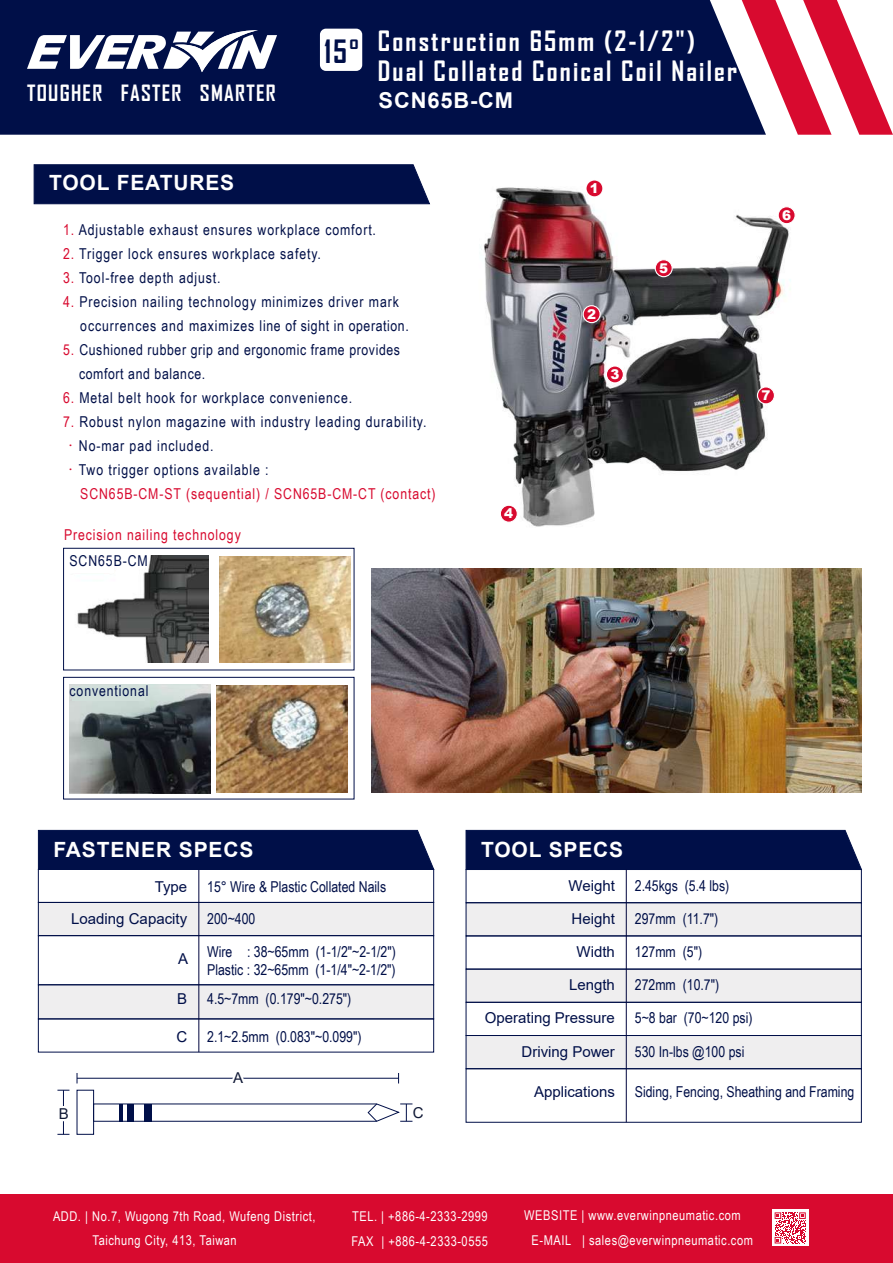
<style>
.page{position:relative;width:893px;height:1263px;background:#fff}
.page>*{position:absolute;margin:0;border:0;box-sizing:border-box;transform-origin:0 0}
.t1{font:700 30.75px "Agency FB";color:#000f48}
.t2{font:700 26.85px/30px "Agency FB";letter-spacing:.08em;color:#fff}
.t3{font:700 21.9px "Arial";letter-spacing:.04em;color:#fff}
.t4{font:700 21.45px "Agency FB";letter-spacing:.06em;color:#fff}
.t5{font:700 21px "Arial";letter-spacing:.04em;color:#fff}
.t6{font:15px/24px "Arial Narrow";letter-spacing:.06em;color:#000f48}
.t7{font:15px/18px "Arial Narrow";color:#000f48}
.t8{font:15px "Arial";color:#000f48}
.t9{font:15px "Arial Narrow";letter-spacing:.06em;color:#d80a2f}
.t10{font:15px/24px "Arial Narrow";letter-spacing:.04em;color:#000f48}
.t11{font:15px "Arial";color:#0f1835}
.t12{font:13.5px/24px "Arial Narrow";letter-spacing:.04em;color:#fff}
.t13{font:900 13.5px "Arial";color:#fff}
.s1{color:#d80a2f}
.s2{font-family:"Adobe Ming Std";font-weight:300;color:#d80a2f}
</style>
<div class="page">
<img style="left:481px;top:187px;width:310px;height:340px">
<div style="left:0;top:0;width:742px;height:135px;background:#000f48"></div>
<div style="left:320px;top:29px;width:42px;height:42px;background:#fff;border-radius:6px"></div>
<svg style="left:27px;top:30px;width:250px;height:42px"></svg>
<div style="left:0;top:1194px;width:893px;height:69px;background:#d80a2f"></div>
<div style="left:772px;top:1209px;width:36px;height:37px;background:#fff"></div>
<svg style="left:775px;top:1212px;width:31px;height:31px"></svg>
<svg style="left:742px;top:0;width:151px;height:135px"></svg>
<div style="left:466px;top:903px;width:395px;height:33px;background:#efeeef"></div>
<div style="left:466px;top:969px;width:395px;height:33px;background:#efeeef"></div>
<div style="left:466px;top:1036px;width:395px;height:33px;background:#efeeef"></div>
<svg style="left:33px;top:164px;width:397px;height:41px;background:#0b1950"></svg>
<div style="left:465px;top:830px;width:397px;height:40px;background:#000f48"></div>
<div style="left:38px;top:902px;width:396px;height:34px;background:#efeeef"></div>
<div style="left:38px;top:985px;width:396px;height:34px;background:#efeeef"></div>
<div style="left:38px;top:902px;width:396px;height:34px;border:1px solid #000f48"></div>
<div style="left:38px;top:935px;width:396px;height:50px;border:1px solid #000f48"></div>
<div style="left:38px;top:984px;width:396px;height:35px;border:1px solid #000f48"></div>
<hr style="left:198px;top:868px;width:1px;height:184px;background:#00053d">
<div style="left:38px;top:830px;width:397px;height:40px;background:#000f48"></div>
<div style="left:466px;top:869px;width:396px;height:34px;border:1px solid #000f48"></div>
<div style="left:466px;top:902px;width:396px;height:34px;border:1px solid #000f48"></div>
<div style="left:466px;top:935px;width:396px;height:34px;border:1px solid #000f48"></div>
<div style="left:466px;top:969px;width:396px;height:34px;border:1px solid #000f48"></div>
<div style="left:466px;top:1068px;width:396px;height:55px;border:1px solid #000f48"></div>
<div style="left:466px;top:1035px;width:396px;height:34px;border:1px solid #000f48"></div>
<hr style="left:626px;top:869px;width:1px;height:253px;background:#00053d">
<div style="left:77px;top:1090px;width:17px;height:45px;border:1px solid #000f48"></div>
<hr style="left:119px;top:1104px;width:4px;height:17px;background:#000f48">
<div style="left:127px;top:1104px;width:6px;height:17px;background:#000f48"></div>
<div style="left:144px;top:1104px;width:8px;height:17px;background:#000f48"></div>
<hr style="left:63px;top:1090px;width:1px;height:44px;background:#000f48">
<svg style="left:57px;top:1134px;width:12px;height:1px"></svg>
<hr style="left:77px;top:1078px;width:322px;height:1px;background:#000f48">
<svg style="left:226px;top:1077px;width:24px;height:2px"></svg>
<svg style="left:63px;top:1106px;width:1px;height:16px"></svg>
<svg style="left:367px;top:1103px;width:46px;height:19px"></svg>
<img style="left:371px;top:568px;width:490px;height:224px">
<img style="left:219px;top:556px;width:132px;height:106px">
<img style="left:216px;top:685px;width:132px;height:107px">
<img style="left:77px;top:556px;width:131px;height:106px">
<img style="left:69px;top:684px;width:141px;height:109px">
<div style="left:63px;top:677px;width:291px;height:122px;border:1px solid #000f48"></div>
<div style="left:63px;top:548px;width:291px;height:122px;border:1px solid #000f48"></div>
<div style="left:69px;top:558px;width:45px;height:15px;background:#fff"></div>
<div style="left:73px;top:686px;width:72px;height:15px;background:#d1dfda"></div>
<svg style="left:585px;top:180px;width:18px;height:17px"></svg>
<svg style="left:606px;top:365px;width:18px;height:18px"></svg>
<svg style="left:500px;top:505px;width:18px;height:18px"></svg>
<svg style="left:655px;top:259px;width:18px;height:18px"></svg>
<svg style="left:778px;top:206px;width:17px;height:18px"></svg>
<svg style="left:757px;top:386px;width:18px;height:18px"></svg>
<svg style="left:583px;top:305px;width:18px;height:18px"></svg>
<h3 class="t4" style="left:27px;top:80px;width:250px">TOUGHER FASTER SMARTER</h3>
<h1 class="t1" style="left:324px;top:32px;width:36px">15°</h1>
<h2 class="t2" style="left:378px;top:25px;width:361px">Construction 65mm (2-1/2")<br>Dual Collated Conical Coil Nailer</h2>
<h3 class="t3" style="left:379px;top:85px;width:136px">SCN65B-CM</h3>
<h3 class="t5" style="left:49px;top:168px;width:187px">TOOL FEATURES</h3>
<p class="t6" style="left:63px;top:217px;width:315px"><span class="s1">1.</span> Adjustable exhaust ensures workplace comfort.</p>
<p class="t6" style="left:63px;top:241px;width:259px"><span class="s1">2.</span> Trigger lock ensures workplace safety.</p>
<p class="t6" style="left:63px;top:265px;width:159px"><span class="s1">3.</span> Tool-free depth adjust.</p>
<p class="t6" style="left:80px;top:289px;width:330px;text-indent:-17px"><span class="s1">4.</span> Precision nailing technology minimizes driver mark occurrences and maximizes line of sight in operation.</p>
<p class="t10" style="left:79px;top:337px;width:322px;text-indent:-16px"><span class="s1">5.</span> Cushioned rubber grip and ergonomic frame provides comfort and balance.</p>
<p class="t6" style="left:63px;top:385px;width:291px"><span class="s1">6.</span> Metal belt hook for workplace convenience.</p>
<p class="t6" style="left:63px;top:409px;width:365px"><span class="s1">7.</span> Robust nylon magazine with industry leading durability.<span class="s2">．</span>No-mar pad included.<br><span class="s2">．</span>Two trigger options available :</p>
<p class="t9" style="left:80px;top:483px;width:357px">SCN65B-CM-ST (sequential) / SCN65B-CM-CT (contact)</p>
<p class="t9" style="left:64px;top:524px;width:178px">Precision nailing technology</p>
<p class="t6" style="left:70px;top:548px;width:80px">SCN65B-CM</p>
<p class="t13" style="left:504px;top:504px;width:10px">4</p>
<p class="t13" style="left:590px;top:179px;width:10px">1</p>
<p class="t13" style="left:587px;top:304px;width:10px">2</p>
<p class="t13" style="left:610px;top:365px;width:10px">3</p>
<p class="t13" style="left:659px;top:258px;width:10px">5</p>
<p class="t13" style="left:782px;top:205px;width:10px">6</p>
<p class="t13" style="left:761px;top:386px;width:10px">7</p>
<p class="t6" style="left:70px;top:678px;width:80px">conventional</p>
<h3 class="t5" style="left:53px;top:834px;width:201px">FASTENER SPECS</h3>
<p class="t8" style="left:155px;top:876px;width:34px">Type</p>
<p class="t7" style="left:207px;top:877px;width:180px">15° Wire &amp; Plastic Collated Nails</p>
<p class="t8" style="left:71px;top:908px;width:117px">Loading Capacity</p>
<p class="t8" style="left:178px;top:948px;width:12px">A</p>
<p class="t8" style="left:177px;top:988px;width:12px">B</p>
<p class="t6" style="left:207px;top:906px;width:50px">200~400</p>
<p class="t7" style="left:207px;top:942px;width:190px">Wire : 38~65mm (1-1/2"~2-1/2")<br>Plastic : 32~65mm (1-1/4"~2-1/2")</p>
<p class="t7" style="left:207px;top:989px;width:146px">4.5~7mm (0.179"~0.275")</p>
<p class="t8" style="left:176px;top:1026px;width:12px">C</p>
<p class="t7" style="left:207px;top:1027px;width:156px">2.1~2.5mm (0.083"~0.099")</p>
<p class="t11" style="left:233px;top:1068px;width:12px">A</p>
<h3 class="t5" style="left:481px;top:834px;width:144px">TOOL SPECS</h3>
<p class="t8" style="left:568px;top:875px;width:48px">Weight</p>
<p class="t7" style="left:635px;top:876px;width:96px">2.45kgs (5.4 lbs)</p>
<p class="t8" style="left:571px;top:908px;width:45px">Height</p>
<p class="t8" style="left:576px;top:941px;width:40px">Width</p>
<p class="t8" style="left:569px;top:974px;width:47px">Length</p>
<p class="t6" style="left:635px;top:906px;width:85px">297mm (11.7")</p>
<p class="t6" style="left:635px;top:939px;width:69px">127mm (5")</p>
<p class="t6" style="left:635px;top:972px;width:86px">272mm (10.7")</p>
<p class="t8" style="left:485px;top:1008px;width:132px">Operating Pressure</p>
<p class="t7" style="left:635px;top:1008px;width:119px">5~8 bar (70~120 psi)</p>
<p class="t8" style="left:521px;top:1041px;width:95px">Driving Power</p>
<p class="t7" style="left:635px;top:1042px;width:111px">530 In-lbs @100 psi</p>
<p class="t8" style="left:534px;top:1081px;width:82px">Applications</p>
<p class="t7" style="left:635px;top:1082px;width:221px">Siding, Fencing, Sheathing and Framing</p>
<p class="t11" style="left:59px;top:1103px;width:12px">B</p>
<p class="t11" style="left:413px;top:1102px;width:12px">C</p>
<p class="t12" style="left:93px;top:1204px;width:224px;text-indent:-40px">ADD. | No.7, Wugong 7th Road, Wufeng District,<br>Taichung City, 413, Taiwan</p>
<p class="t12" style="left:352px;top:1204px;width:137px">TEL. | +886-4-2333-2999</p>
<p class="t12" style="left:352px;top:1229px;width:138px">FAX | +886-4-2333-0555</p>
<p class="t12" style="left:524px;top:1203px;width:218px">WEBSITE | www.everwinpneumatic.com</p>
<p class="t12" style="left:532px;top:1228px;width:223px">E-MAIL | sales@everwinpneumatic.com</p>
</div>
